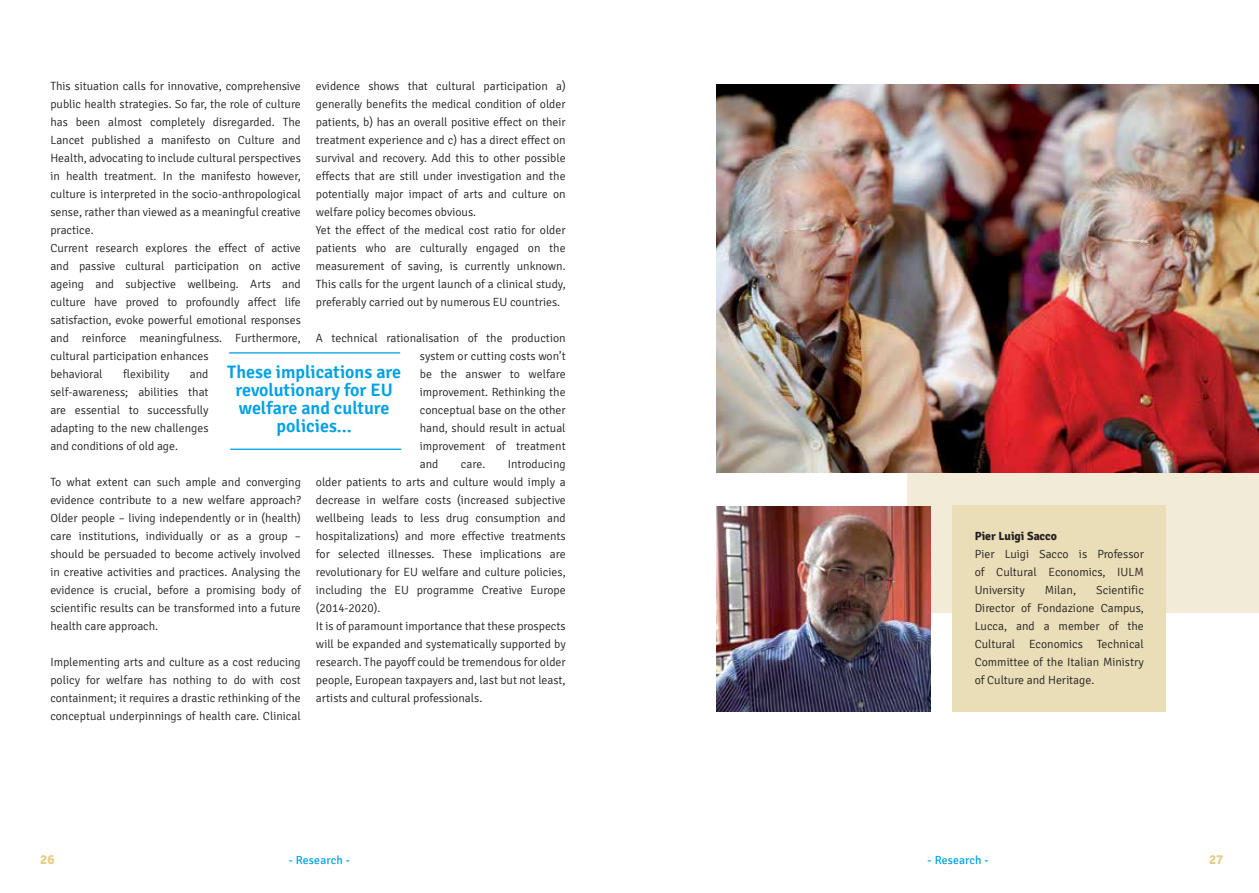
<style>
.page{position:relative;width:1259px;height:893px;background:#fff}
.page>*{position:absolute;margin:0;border:0;box-sizing:border-box;transform-origin:0 0}
.t1{font:600 18px/18px "Signika";color:#00a1e4;text-align:center}
.t2{font:700 13.5px "Signika";color:#e3cd86}
.t3{font:300 11.85px/18px "Signika";color:#231f20;text-align:justify}
.t4{font:700 11.85px "Signika";color:#231f20}
.t5{font:11.7px "Signika";letter-spacing:.015em;color:#00a1e4}
</style>
<div class="page">
<hr style="left:229px;top:352px;width:171px;height:2px;background:#00a1e4">
<hr style="left:230px;top:449px;width:171px;height:1px;background:#00a1e4">
<div style="left:907px;top:378px;width:352px;height:235px;background:#f2ebd7"></div>
<img style="left:716px;top:85px;width:543px;height:387px">
<img style="left:716px;top:506px;width:214px;height:205px">
<div style="left:952px;top:505px;width:214px;height:206px;background:#e9deb8"></div>
<p class="t3" style="left:316px;top:77px;width:251px;text-align:left">evidence shows that cultural participation a) generally benefits the medical condition of older patients, b) has an overall positive effect on their treatment experience and c) has a direct effect on survival and recovery. Add this to other possible effects that are still under investigation and the potentially major impact of arts and culture on welfare policy becomes obvious.<br>Yet the effect of the medical cost ratio for older patients who are culturally engaged on the measurement of saving, is currently unknown.<br>This calls for the urgent launch of a clinical study, preferably carried out by numerous EU countries.</p>
<p class="t3" style="left:420px;top:329px;width:147px;text-indent:-104px">A technical rationalisation of the production system or cutting costs won’t be the answer to welfare improvement. Rethinking the conceptual base on the other hand, should result in actual improvement of treatment and</p>
<p class="t3" style="left:50px;top:77px;width:252px;text-align:left">This situation calls for innovative, comprehensive public health strategies. So far, the role of culture has been almost completely disregarded. The Lancet published a manifesto on Culture and Health, advocating to include cultural perspectives in health treatment. In the manifesto however, culture is interpreted in the socio-anthropological sense, rather than viewed as a meaningful creative practice.<br>Current research explores the effect of active and passive cultural participation on active ageing and subjective wellbeing. Arts and culture have proved to profoundly affect life satisfaction, evoke powerful emotional responses and reinforce meaningfulness. Furthermore, cultural participation enhances<br>behavioral</p>
<h1 class="t1" style="left:227px;top:363px;width:175px">These implications are revolutionary for EU welfare and culture policies...</h1>
<p class="t3" style="left:123px;top:365px;width:48px">flexibility</p>
<p class="t3" style="left:50px;top:365px;width:160px;text-indent:139px">and self-awareness; abilities that are essential to successfully adapting to the new challenges and conditions of old age.</p>
<p class="t3" style="left:50px;top:473px;width:252px">To what extent can such ample and converging evidence contribute to a new welfare approach?<br>Older people – living independently or in (health) care institutions, individually or as a group – should be persuaded to become actively involved in creative activities and practices. Analysing the evidence is crucial, before a promising body of scientific results can be transformed into a future health care approach.</p>
<p class="t3" style="left:50px;top:653px;width:252px">Implementing arts and culture as a cost reducing policy for welfare has nothing to do with cost containment; it requires a drastic rethinking of the conceptual underpinnings of health care. Clinical</p>
<p class="t3" style="left:316px;top:455px;width:251px;text-align:left;text-indent:192px">Introducing older patients to arts and culture would imply a decrease in welfare costs (increased subjective wellbeing leads to less drug consumption and hospitalizations) and more effective treatments for selected illnesses. These implications are revolutionary for EU welfare and culture policies, including the EU programme Creative Europe (2014-2020).<br>It is of paramount importance that these prospects will be expanded and systematically supported by research. The payoff could be tremendous for older people, European taxpayers and, last but not least, artists and cultural professionals.</p>
<p class="t3" style="left:461px;top:455px;width:26px">care.</p>
<p class="t4" style="left:974px;top:529px;width:84px">Pier Luigi Sacco</p>
<p class="t3" style="left:974px;top:545px;width:171px">Pier Luigi Sacco is Professor of Cultural Economics, IULM University</p>
<p class="t3" style="left:974px;top:581px;width:171px;text-indent:121px">Scientific Director of Fondazione Campus, Lucca, and a member of the Cultural Economics Technical Committee of the Italian Ministry of Culture and Heritage.</p>
<p class="t3" style="left:1044px;top:581px;width:33px">Milan,</p>
<p class="t2" style="left:40px;top:851px;width:16px">26</p>
<p class="t2" style="left:1209px;top:851px;width:16px">27</p>
<p class="t5" style="left:289px;top:853px;width:63px">- Research -</p>
<p class="t5" style="left:927px;top:853px;width:63px">- Research -</p>
</div>
